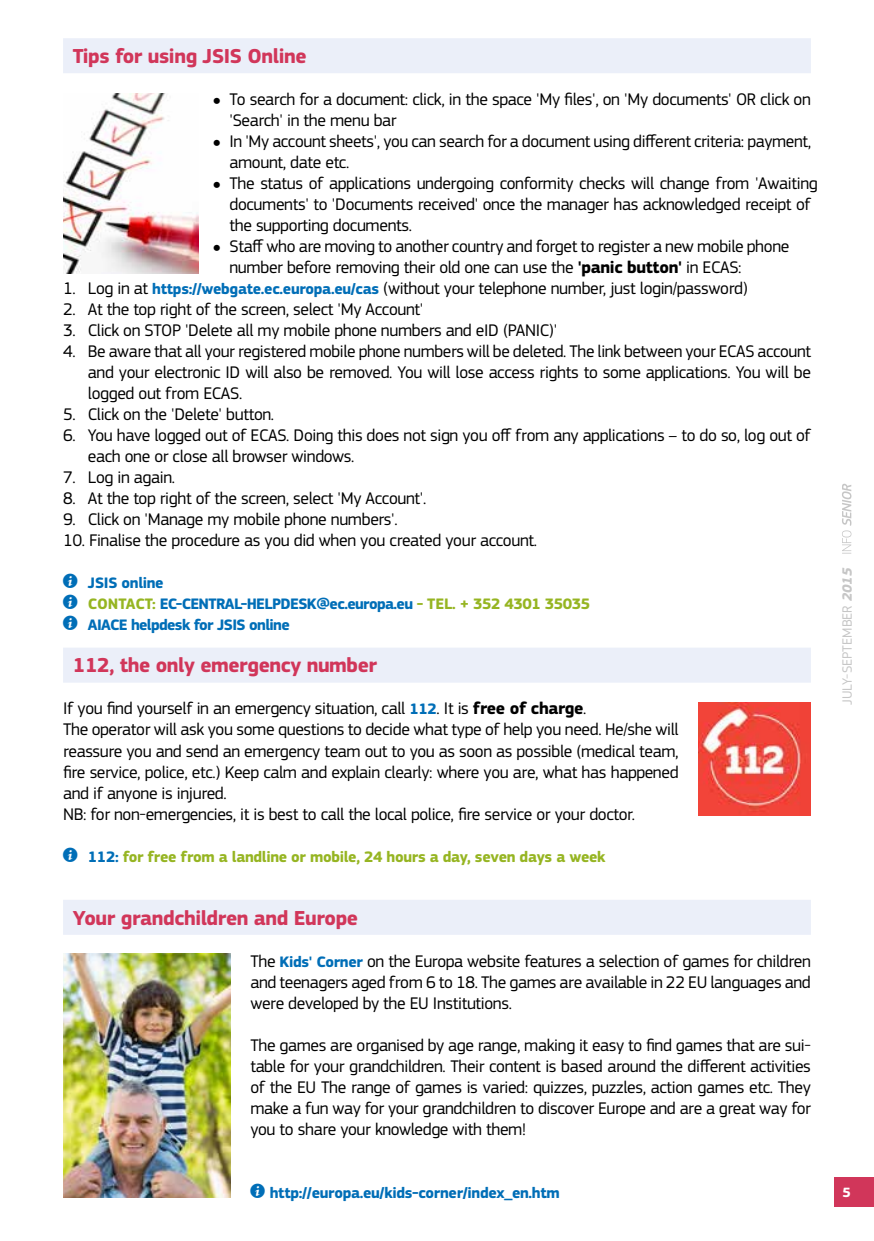
<style>
.page{position:relative;width:874px;height:1241px;background:#fff}
.page>*{position:absolute;margin:0;border:0;box-sizing:border-box;transform-origin:0 0}
.t1{font:700 21px "EC Square Sans Pro";letter-spacing:-.02em;color:#d1365a}
.t2{font:17.5px/21px "EC Square Sans Pro";letter-spacing:-.02em;color:#000;text-align:justify}
.t3{font:700 15.75px/21px "EC Square Sans Pro";letter-spacing:-.025em;color:#006eb7}
.t4{font:700 15.75px "EC Square Sans Pro";letter-spacing:-.02em;color:#96b522}
.t5{font:14px "EC Square Sans Pro";color:#c6c6c6}
.t6{font:700 14px "EC Square Sans Pro";color:#fff}
.s1{font-family:"Paracasseau";font-size:12.25px}
.s2{font-weight:700}
.s3{font-weight:700;font-size:15.75px;color:#006eb7}
.s4{font-family:"s Tmedia";font-weight:400;font-size:17.5px}
.s5{color:#96b522}
.s6{font-family:"s Tmedia";font-weight:400;font-size:17.5px;color:#006eb7}
.s7{color:#006eb7}
.s8{font-weight:700;font-style:italic}
</style>
<div class="page">
<div style="left:833px;top:1176px;width:40px;height:30px;background:#d1365a"></div>
<svg style="left:842px;top:483px;width:9px;height:70px"></svg>
<div style="left:63px;top:38px;width:747px;height:35px;background:#ebeff9"></div>
<div style="left:63px;top:647px;width:747px;height:35px;background:#ebeff9"></div>
<div style="left:63px;top:899px;width:747px;height:35px;background:#ebeff9"></div>
<img style="left:698px;top:702px;width:112px;height:113px">
<img style="left:63px;top:93px;width:135px;height:180px">
<img style="left:63px;top:953px;width:167px;height:244px">
<p class="t1" style="left:73px;top:44px;width:235px">Tips for using JSIS Online</p>
<p class="t2" style="left:213px;top:89px;width:598px"><span class="s1">W</span> To search for a document: click, in the space 'My files', on 'My documents' OR click on</p>
<p class="t2" style="left:229px;top:110px;width:169px">'Search' in the menu bar</p>
<p class="t2" style="left:213px;top:131px;width:598px"><span class="s1">W</span> In 'My account sheets', you can search for a document using different criteria: payment,</p>
<p class="t2" style="left:229px;top:152px;width:121px">amount, date etc.</p>
<p class="t2" style="left:213px;top:173px;width:605px"><span class="s1">W</span> The status of applications undergoing conformity checks will change from 'Awaiting</p>
<p class="t2" style="left:229px;top:194px;width:582px">documents' to 'Documents received' once the manager has acknowledged receipt of</p>
<p class="t2" style="left:229px;top:215px;width:184px">the supporting documents.</p>
<p class="t2" style="left:213px;top:236px;width:577px"><span class="s1">W</span> Staff who are moving to another country and forget to register a new mobile phone</p>
<p class="t2" style="left:229px;top:257px;width:513px">number before removing their old one can use the <span class="s2">'panic button'</span> in ECAS:</p>
<p class="t2" style="left:63px;top:278px;width:685px">1. Log in at <span class="s3">https://webgate.ec.europa.eu/cas</span> (without your telephone number, just login/password)</p>
<p class="t2" style="left:63px;top:299px;width:362px">2. At the top right of the screen, select 'My Account'</p>
<p class="t2" style="left:63px;top:320px;width:495px">3. Click on STOP 'Delete all my mobile phone numbers and eID (PANIC)'</p>
<p class="t2" style="left:88px;top:341px;width:724px;text-indent:-25px">4. Be aware that all your registered mobile phone numbers will be deleted. The link between your ECAS account and your electronic ID will also be removed. You will lose access rights to some applications. You will be logged out from ECAS.</p>
<p class="t2" style="left:63px;top:404px;width:212px">5. Click on the 'Delete' button.</p>
<p class="t2" style="left:88px;top:425px;width:724px;text-indent:-25px">6. You have logged out of ECAS. Doing this does not sign you off from any applications – to do so, log out of each one or close all browser windows.</p>
<p class="t2" style="left:63px;top:467px;width:113px">7. Log in again.</p>
<p class="t2" style="left:63px;top:488px;width:364px">8. At the top right of the screen, select 'My Account'.</p>
<p class="t2" style="left:63px;top:509px;width:336px">9. Click on 'Manage my mobile phone numbers'.</p>
<p class="t2" style="left:63px;top:530px;width:475px">10. Finalise the procedure as you did when you created your account.</p>
<p class="t3" style="left:63px;top:573px;width:528px"><span class="s4">i</span> JSIS online<br><span class="s4">i</span> <span class="s5">CONTACT:</span> EC-CENTRAL-HELPDESK@ec.europa.eu <span class="s5">- TEL. + 352 4301 35035 </span><span class="s4">i</span> AIACE helpdesk for JSIS online</p>
<p class="t1" style="left:73px;top:653px;width:305px">112, the only emergency number</p>
<p class="t2" style="left:63px;top:698px;width:616px;text-align:left">If you find yourself in an emergency situation, call <span class="s3">112</span>. It is <span class="s2">free of charge</span>.<br>The operator will ask you some questions to decide what type of help you need. He/she will reassure you and send an emergency team out to you as soon as possible (medical team, fire service, police, etc.) Keep calm and explain clearly: where you are, what has happened and if anyone is injured.<br>NB: for non-emergencies, it is best to call the local police, fire service or your doctor.</p>
<p class="t4" style="left:63px;top:846px;width:543px"><span class="s6">i</span> <span class="s7">112:</span> for free from a landline or mobile, 24 hours a day, seven days a week</p>
<p class="t1" style="left:73px;top:905px;width:286px">Your grandchildren and Europe</p>
<p class="t2" style="left:250px;top:950px;width:562px">The <span class="s3">Kids' Corner</span> on the Europa website features a selection of games for children and teenagers aged from 6 to 18. The games are available in 22 EU languages and were developed by the EU Institutions.</p>
<p class="t2" style="left:250px;top:1034px;width:561px">The games are organised by age range, making it easy to find games that are sui&shy;table for your grandchildren. Their content is based around the different activities of the EU The range of games is varied: quizzes, puzzles, action games etc. They make a fun way for your grandchildren to discover Europe and are a great way for you to share your knowledge with them!</p>
<p class="t3" style="left:250px;top:1182px;width:311px"><span class="s4">i</span> http://europa.eu/kids-corner/index_en.htm</p>
<p class="t5" style="left:838px;top:705px;width:139px;rotate:-90deg">JULY-SEPTEMBER <span class="s8">2015</span></p>
<p class="t6" style="left:842px;top:1183px;width:10px">5</p>
</div>
